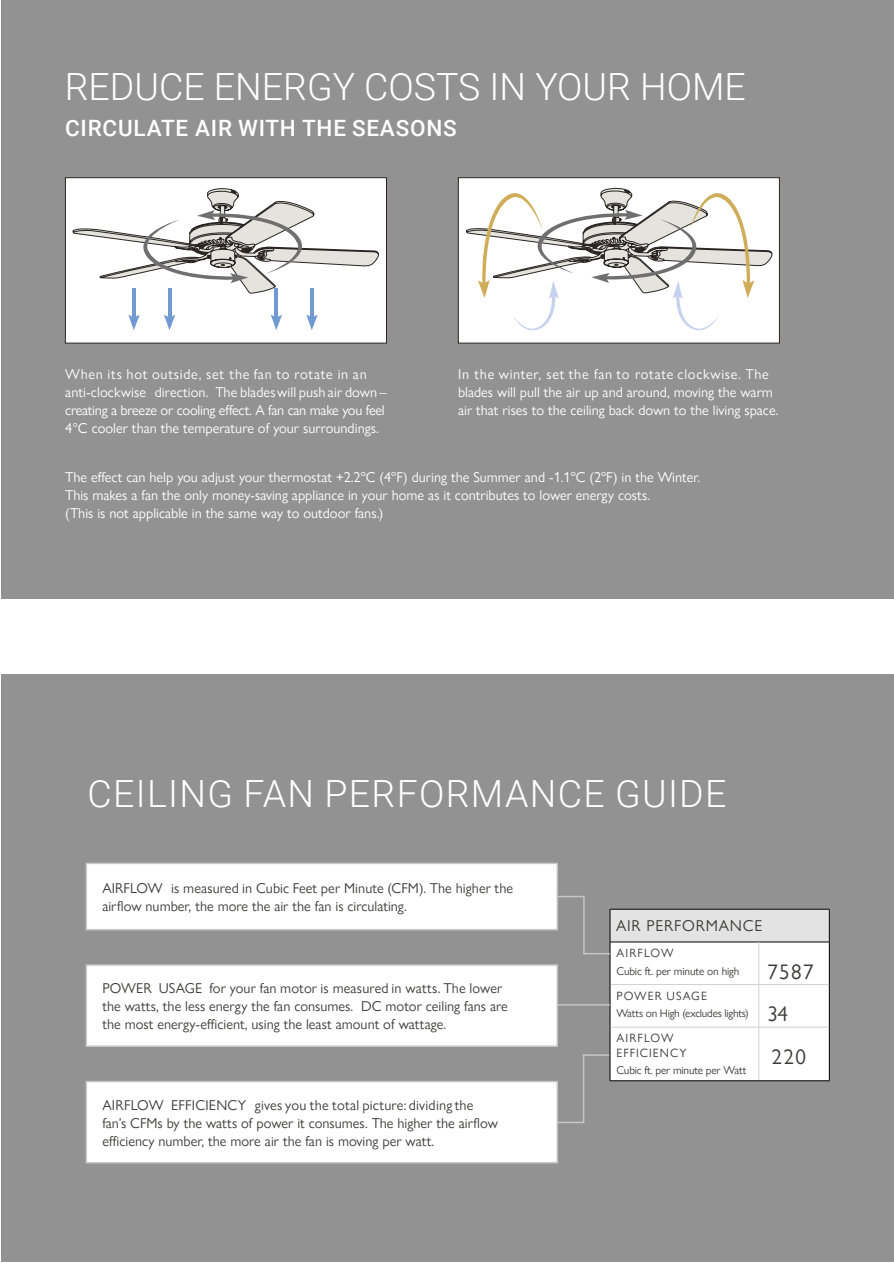
<style>
.page{position:relative;width:894px;height:1263px;background:#fff}
.page>*{position:absolute;margin:0;border:0;box-sizing:border-box;transform-origin:0 0}
.t1{font:300 37.5px "Roboto";color:#fff}
.t2{font:300 37.5px "Roboto";letter-spacing:.035em;color:#fff}
.t3{font:500 22.5px "Roboto";letter-spacing:.035em;color:#fff}
.t4{font:21px "Gill Sans Nova";letter-spacing:.065em;color:#3c3c3b}
.t5{font:15.75px "Gill Sans Nova";letter-spacing:.055em;color:#3c3c3b}
.t6{font:14.25px/18px "Gill Sans Nova";color:#fff}
.t7{font:14.25px/18px "Gill Sans Nova";color:#3c3c3b}
.t8{font:12px/14.4px "Gill Sans Nova";letter-spacing:.09em;color:#3c3c3b}
.t9{font:11.25px "Gill Sans Nova";letter-spacing:-.015em;color:#3c3c3b}
.s1{font-size:21px}
</style>
<div class="page">
<div style="left:1px;top:0;width:892px;height:598px;background:#929292"></div>
<div style="left:65px;top:177px;width:322px;height:166px;background:#fff;border:1px solid #2a2522"></div>
<hr style="left:275px;top:289px;width:3px;height:30px;background:#709ad1">
<svg style="left:271px;top:315px;width:11px;height:15px"></svg>
<hr style="left:168px;top:289px;width:3px;height:30px;background:#709ad1">
<svg style="left:164px;top:315px;width:11px;height:15px"></svg>
<svg style="left:73px;top:189px;width:306px;height:105px"></svg>
<hr style="left:310px;top:289px;width:4px;height:30px;background:#709ad1">
<svg style="left:306px;top:315px;width:12px;height:15px"></svg>
<hr style="left:132px;top:289px;width:4px;height:30px;background:#709ad1">
<svg style="left:128px;top:315px;width:12px;height:15px"></svg>
<div style="left:458px;top:177px;width:322px;height:166px;background:#fff;border:1px solid #2a2522"></div>
<svg style="left:466px;top:188px;width:306px;height:143px"></svg>
<div style="left:1px;top:674px;width:892px;height:588px;background:#929292"></div>
<div style="left:610px;top:909px;width:219px;height:33px;background:#e3e3e3"></div>
<hr style="left:829px;top:909px;width:1px;height:33px;background:#000">
<hr style="left:610px;top:909px;width:149px;height:1px;background:#000">
<hr style="left:610px;top:909px;width:1px;height:33px;background:#000">
<hr style="left:759px;top:909px;width:71px;height:1px;background:#000">
<hr style="left:829px;top:942px;width:1px;height:43px;background:#000">
<hr style="left:829px;top:985px;width:1px;height:42px;background:#000">
<hr style="left:829px;top:1027px;width:1px;height:54px;background:#000">
<hr style="left:610px;top:1081px;width:149px;height:1px;background:#000">
<hr style="left:759px;top:1081px;width:71px;height:1px;background:#000">
<div style="left:86px;top:863px;width:472px;height:67px;background:#fff;border:2px solid #c6c6c6"></div>
<div style="left:86px;top:964px;width:472px;height:83px;background:#fff;border:2px solid #c6c6c6"></div>
<div style="left:86px;top:1081px;width:472px;height:82px;background:#fff;border:2px solid #c6c6c6"></div>
<svg style="left:558px;top:896px;width:27px;height:1px"></svg>
<svg style="left:558px;top:1122px;width:26px;height:1px"></svg>
<hr style="left:583px;top:897px;width:2px;height:57px;background:#c6c6c6">
<hr style="left:583px;top:1054px;width:1px;height:68px;background:#c6c6c6">
<svg style="left:583px;top:942px;width:246px;height:139px;background:#efefef"></svg>
<hr style="left:583px;top:1054px;width:26px;height:2px;background:#c6c6c6">
<hr style="left:557px;top:1004px;width:53px;height:2px;background:#c6c6c6">
<h1 class="t1" style="left:65px;top:72px;width:683px">REDUCE ENERGY COSTS IN YOUR HOME</h1>
<h2 class="t3" style="left:65px;top:119px;width:393px">CIRCULATE AIR WITH THE SEASONS</h2>
<p class="t6" style="left:65px;top:366px;width:323px">When its hot outside, set the fan to rotate in an anti-clockwise direction. The bladeswill push air down – creating a breeze or cooling effect. A fan can make you feel 4°C cooler than the temperature of your surroundings.</p>
<p class="t6" style="left:458px;top:366px;width:322px">In the winter, set the fan to rotate clockwise. The blades will pull the air up and around, moving the warm air that rises to the ceiling back down to the living space.</p>
<p class="t6" style="left:65px;top:469px;width:637px">The effect can help you adjust your thermostat +2.2ºC (4ºF) during the Summer and -1.1ºC (2ºF) in the Winter.<br>This makes a fan the only money-saving appliance in your home as it contributes to lower energy costs.<br>(This is not applicable in the same way to outdoor fans.)</p>
<h1 class="t2" style="left:88px;top:779px;width:640px">CEILING FAN PERFORMANCE GUIDE</h1>
<p class="t7" style="left:102px;top:881px;width:412px">AIRFLOW is measured in Cubic Feet per Minute (CFM). The higher the airflow number, the more the air the fan is circulating.</p>
<p class="t7" style="left:102px;top:981px;width:407px">POWER USAGE for your fan motor is measured in watts. The lower the watts, the less energy the fan consumes. DC motor ceiling fans are the most energy-efficient, using the least amount of wattage.</p>
<p class="t7" style="left:102px;top:1097px;width:397px">AIRFLOW EFFICIENCY gives you the total picture: dividing the fan’s CFMs by the watts of power it consumes. The higher the airflow efficiency number, the more air the fan is moving per watt.</p>
<p class="t5" style="left:616px;top:920px;width:148px">AIR PERFORMANCE</p>
<p class="t8" style="left:616px;top:947px;width:59px">AIRFLOW</p>
<p class="t9" style="left:616px;top:967px;width:125px">Cubic ft. per minute on high</p>
<h3 class="t4" style="left:767px;top:963px;width:48px">7587</h3>
<p class="t8" style="left:616px;top:990px;width:92px">POWER USAGE</p>
<p class="t9" style="left:616px;top:1009px;width:173px">Watts on High (excludes lights) <span class="s1">34</span></p>
<p class="t8" style="left:616px;top:1032px;width:72px">AIRFLOW<br>EFFICIENCY</p>
<p class="t9" style="left:616px;top:1066px;width:132px">Cubic ft. per minute per Watt</p>
<h3 class="t4" style="left:772px;top:1048px;width:36px">220</h3>
</div>
